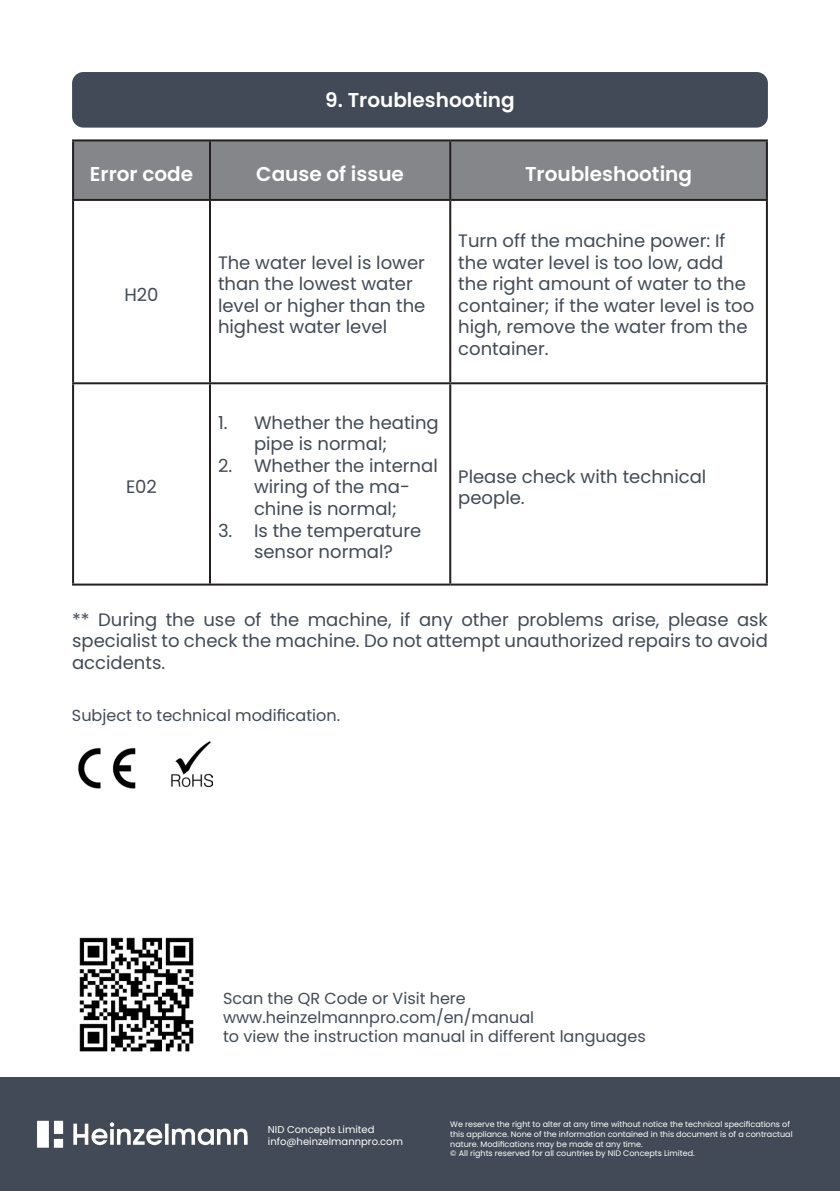
<style>
.page{position:relative;width:840px;height:1191px;background:#fff}
.page>*{position:absolute;margin:0;border:0;box-sizing:border-box;transform-origin:0 0}
.Headline-1{font:600 20px "Poppins";color:#fff}
.body-bullet{font:18px/21.6px "Poppins";color:#414a56}
.inline-header{font:16px "Poppins";color:#414a56}
.t1{font:10px "Poppins";color:#fff}
.t2{font:8px/9.6px "Poppins";color:#fff}
</style>
<div class="page">
<div style="left:0;top:1077px;width:839px;height:114px;background:#414a56"></div>
<img style="left:79px;top:937px;width:115px;height:115px">
<img style="left:37px;top:1120px;width:211px;height:28px">
<img style="left:78px;top:748px;width:58px;height:41px">
<img style="left:171px;top:741px;width:41px;height:46px">
<div style="left:74px;top:141px;width:691px;height:58px;background:#848689"></div>
<hr style="left:72px;top:139px;width:138px;height:2px;background:#231f20">
<hr style="left:72px;top:141px;width:2px;height:58px;background:#231f20">
<hr style="left:210px;top:139px;width:240px;height:2px;background:#231f20">
<hr style="left:209px;top:141px;width:2px;height:58px;background:#231f20">
<hr style="left:450px;top:139px;width:317px;height:2px;background:#231f20">
<hr style="left:449px;top:141px;width:2px;height:58px;background:#231f20">
<hr style="left:765px;top:141px;width:2px;height:58px;background:#231f20">
<hr style="left:72px;top:199px;width:138px;height:2px;background:#231f20">
<hr style="left:72px;top:201px;width:2px;height:181px;background:#231f20">
<hr style="left:210px;top:199px;width:240px;height:2px;background:#231f20">
<hr style="left:209px;top:201px;width:2px;height:181px;background:#231f20">
<hr style="left:450px;top:199px;width:317px;height:2px;background:#231f20">
<hr style="left:449px;top:201px;width:2px;height:181px;background:#231f20">
<hr style="left:765px;top:201px;width:2px;height:181px;background:#231f20">
<hr style="left:72px;top:382px;width:138px;height:2px;background:#231f20">
<hr style="left:72px;top:384px;width:2px;height:199px;background:#231f20">
<hr style="left:210px;top:382px;width:240px;height:2px;background:#231f20">
<hr style="left:209px;top:384px;width:2px;height:199px;background:#231f20">
<hr style="left:450px;top:382px;width:317px;height:2px;background:#231f20">
<hr style="left:449px;top:384px;width:2px;height:199px;background:#231f20">
<hr style="left:765px;top:384px;width:2px;height:199px;background:#231f20">
<hr style="left:72px;top:583px;width:138px;height:2px;background:#231f20">
<hr style="left:210px;top:583px;width:240px;height:2px;background:#231f20">
<hr style="left:450px;top:583px;width:317px;height:2px;background:#231f20">
<div style="left:72px;top:72px;width:695px;height:56px;background:#414a56;border-radius:11px"></div>
<p class="Headline-1" style="left:325px;top:88px;width:191px">9. Troubleshooting</p>
<p class="Headline-1" style="left:90px;top:162px;width:105px">Error code</p>
<p class="Headline-1" style="left:256px;top:162px;width:149px">Cause of issue</p>
<p class="Headline-1" style="left:525px;top:162px;width:168px">Troubleshooting</p>
<p class="body-bullet" style="left:124px;top:284px;width:36px">H20</p>
<p class="body-bullet" style="left:126px;top:476px;width:32px">E02</p>
<p class="body-bullet" style="left:218px;top:252px;width:209px">The water level is lower than the lowest water level or higher than the highest water level</p>
<p class="body-bullet" style="left:458px;top:230px;width:297px">Turn off the machine power: If the water level is too low, add the right amount of water to the container; if the water level is too high, remove the water from the container.</p>
<p class="body-bullet" style="left:254px;top:411px;width:186px;text-indent:-36px">1. Whether the heating pipe is normal;</p>
<p class="body-bullet" style="left:218px;top:455px;width:221px;text-align:center">2. Whether the internal wiring of the ma-<br>chine is normal;</p>
<p class="body-bullet" style="left:218px;top:519px;width:205px;text-align:center">3. Is the temperature sensor normal?</p>
<p class="body-bullet" style="left:458px;top:465px;width:249px">Please check with technical people.</p>
<p class="body-bullet" style="left:72px;top:609px;width:697px;text-align:justify">** During the use of the machine, if any other problems arise, please ask specialist to check the machine. Do not attempt unauthorized repairs to avoid accidents.</p>
<p class="inline-header" style="left:72px;top:706px;width:269px">Subject to technical modification.</p>
<p class="inline-header" style="left:223px;top:988px;width:244px">Scan the QR Code or Visit here</p>
<p class="inline-header" style="left:223px;top:1008px;width:312px">www.heinzelmannpro.com/en/manual</p>
<p class="inline-header" style="left:223px;top:1027px;width:424px">to view the instruction manual in different languages</p>
<p class="t1" style="left:268px;top:1124px;width:108px">NID Concepts Limited</p>
<p class="t1" style="left:268px;top:1136px;width:136px">info@heinzelmannpro.com</p>
<p class="t2" style="left:450px;top:1119px;width:344px">We reserve the right to alter at any time without notice the technical specifications of this appliance. None of the information contained in this document is of a contractual nature. Modifications may be made at any time.</p>
<p class="t2" style="left:450px;top:1148px;width:246px">© All rights reserved for all countries by NID Concepts Limited.</p>
</div>
